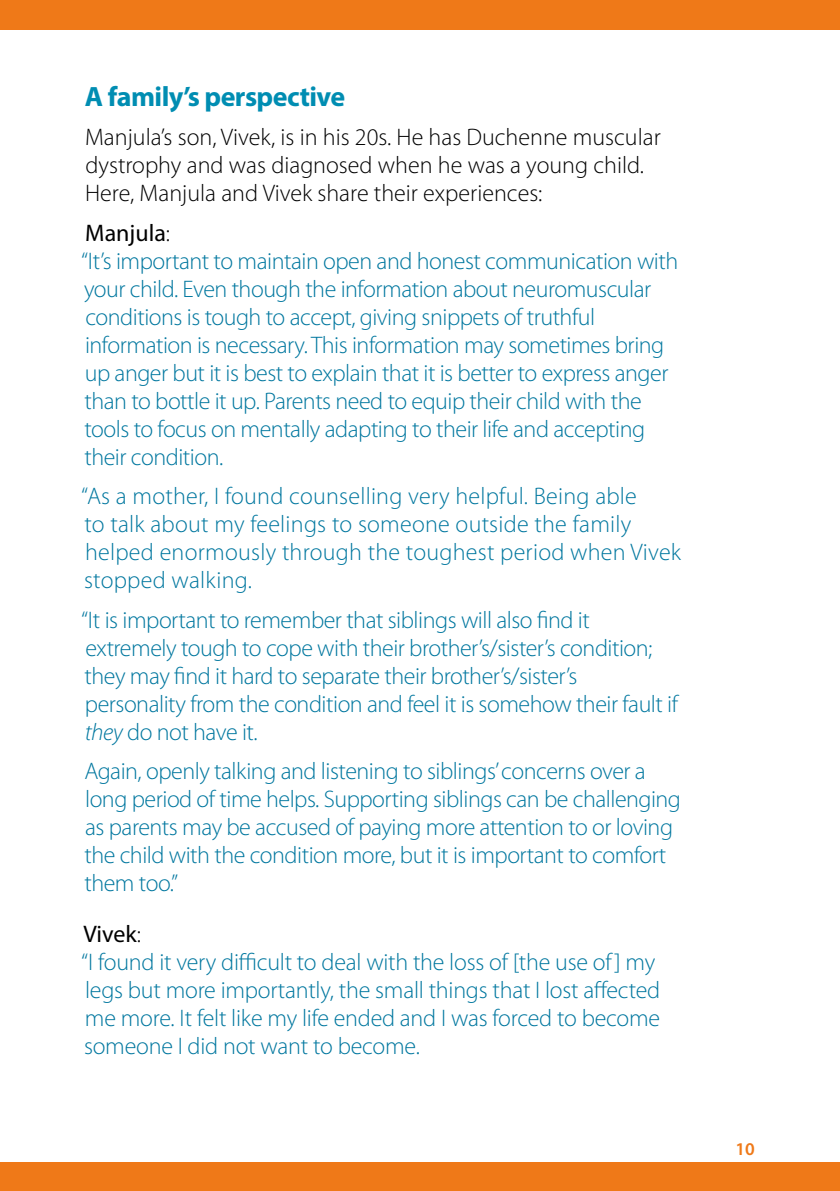
<style>
.page{position:relative;width:840px;height:1191px;background:#fff}
.page>*{position:absolute;margin:0;border:0;box-sizing:border-box;transform-origin:0 0}
.t1{font:700 28px "Myriad Pro";letter-spacing:-.02em;color:#008db2}
.t2{font:300 24px/28px "Myriad Pro";letter-spacing:-.02em;color:#00779f}
.t3{font:300 24px/28px "Myriad Pro";letter-spacing:.01em;color:#00779f}
.t4{font:300 24px/28px "Myriad Pro";color:#000}
.t5{font:600 18px "Myriad Pro";color:#ef7918}
.s1{font-weight:400;color:#000}
.s2{color:#000}
.s3{font-style:italic}
</style>
<div class="page">
<div style="left:0;top:1162px;width:839px;height:29px;background:#ef7918"></div>
<div style="left:0;top:0;width:839px;height:29px;background:#ef7918"></div>
<p class="t1" style="left:85px;top:78px;width:261px">A family’s perspective</p>
<p class="t4" style="left:85px;top:123px;width:577px">Manjula’s son, Vivek, is in his 20s. He has Duchenne muscular dystrophy and was diagnosed when he was a young child.<br>Here, Manjula and Vivek share their experiences:</p>
<p class="t2" style="left:81px;top:219px;width:598px"><span class="s1">Manjula</span><span class="s2">:<br></span>“It’s important to maintain open and honest communication with your child. Even though the information about neuromuscular conditions is tough to accept, giving snippets of truthful information is necessary. This information may sometimes bring up anger but it is best to explain that it is better to express anger than to bottle it up. Parents need to equip their child with the tools to focus on mentally adapting to their life and accepting their condition.</p>
<p class="t3" style="left:81px;top:482px;width:601px">“As a mother, I found counselling very helpful. Being able<br>to talk about my feelings to someone outside the family helped enormously through the toughest period when Vivek stopped walking.</p>
<p class="t2" style="left:81px;top:605px;width:598px">“It is important to remember that siblings will also find it extremely tough to cope with their brother’s/sister’s condition; they may find it hard to separate their brother’s/sister’s personality from the condition and feel it is somehow their fault if <span class="s3">they</span> do not have it.</p>
<p class="t2" style="left:84px;top:757px;width:598px">Again, openly talking and listening to siblings’ concerns over a long period of time helps. Supporting siblings can be challenging as parents may be accused of paying more attention to or loving the child with the condition more, but it is important to comfort them too.”</p>
<p class="t2" style="left:81px;top:919px;width:580px"><span class="s1">Vivek</span><span class="s2">:<br></span>“I found it very difficult to deal with the loss of [the use of ] my legs but more importantly, the small things that I lost affected me more. It felt like my life ended and I was forced to become someone I did not want to become.</p>
<p class="t5" style="left:735px;top:1137px;width:21px">10</p>
</div>
